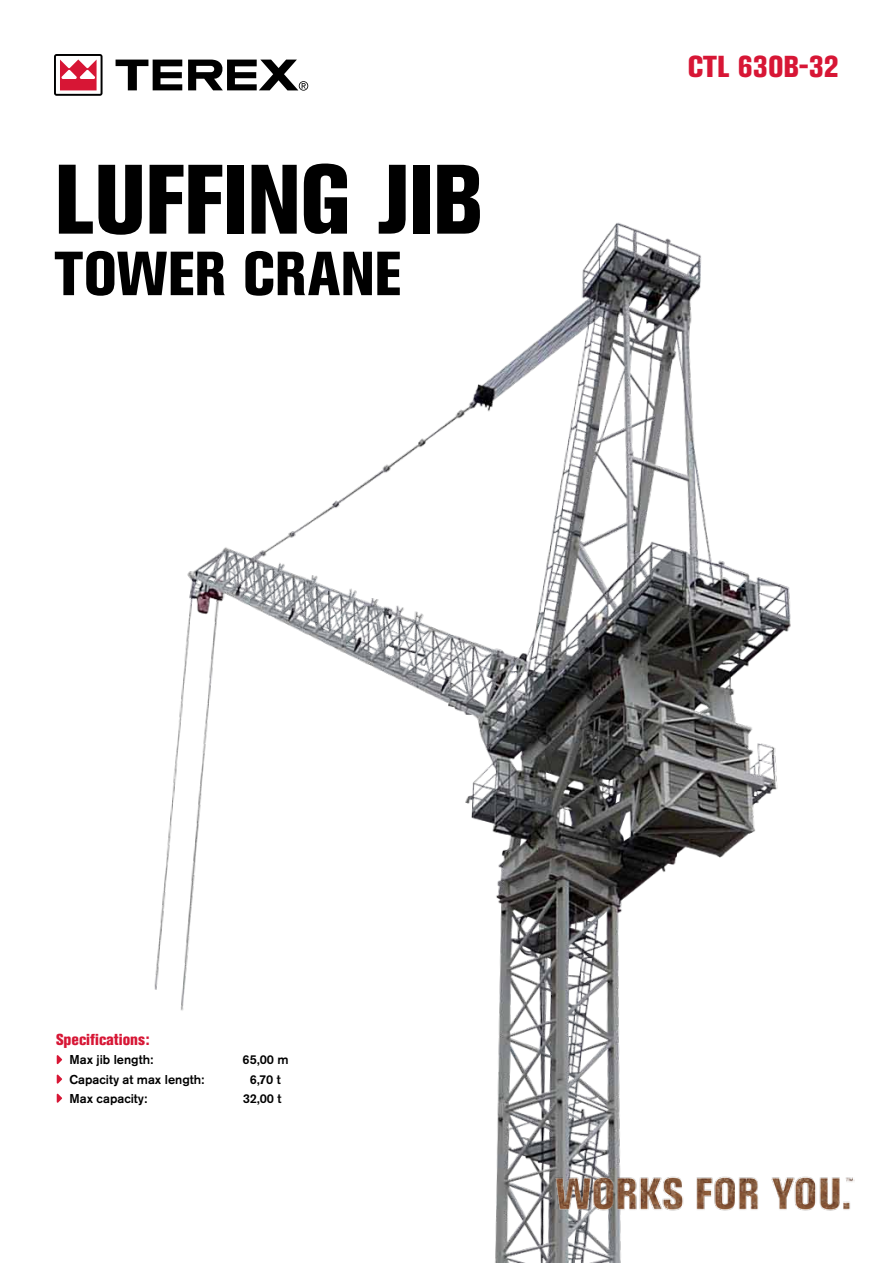
<style>
.page{position:relative;width:893px;height:1263px;background:#fff}
.page>*{position:absolute;margin:0;border:0;box-sizing:border-box;transform-origin:0 0}
.t1{font:800 condensed 97.5px "Akzidenz Grotesk BE";letter-spacing:-.015em;color:#000}
.t2{font:800 condensed 61.5px "Akzidenz Grotesk BE";letter-spacing:.005em;color:#000}
.t3{font:800 condensed 30px "Akzidenz Grotesk BE";color:#d71635}
.t4{font:800 condensed 15.75px "Akzidenz Grotesk BE";color:#d71635}
.t5{font:500 12.75px "Akzidenz Grotesk BE";color:#000}
</style>
<div class="page">
<img style="left:155px;top:223px;width:635px;height:1040px">
<img style="left:549px;top:1169px;width:305px;height:47px">
<svg style="left:54px;top:54px;width:49px;height:42px"></svg>
<svg style="left:116px;top:60px;width:66px;height:30px"></svg>
<svg style="left:188px;top:60px;width:120px;height:31px"></svg>
<svg style="left:57px;top:1055px;width:5px;height:9px"></svg>
<svg style="left:57px;top:1074px;width:5px;height:9px"></svg>
<svg style="left:57px;top:1094px;width:5px;height:9px"></svg>
<h1 class="t1" style="left:54px;top:143px;width:431px">LUFFING JIB</h1>
<h2 class="t2" style="left:54px;top:238px;width:349px">TOWER CRANE</h2>
<h3 class="t3" style="left:688px;top:49px;width:153px">CTL 630B-32</h3>
<p class="t4" style="left:56px;top:1030px;width:95px">SPECIFICATIONS:</p>
<p class="t5" style="left:69px;top:1052px;width:85px">Max jib length:</p>
<p class="t5" style="left:242px;top:1052px;width:48px">65,00 m</p>
<p class="t5" style="left:69px;top:1071px;width:136px">Capacity at max length:</p>
<p class="t5" style="left:250px;top:1071px;width:32px">6,70 t</p>
<p class="t5" style="left:69px;top:1091px;width:79px">Max capacity:</p>
<p class="t5" style="left:243px;top:1091px;width:40px">32,00 t</p>
</div>
